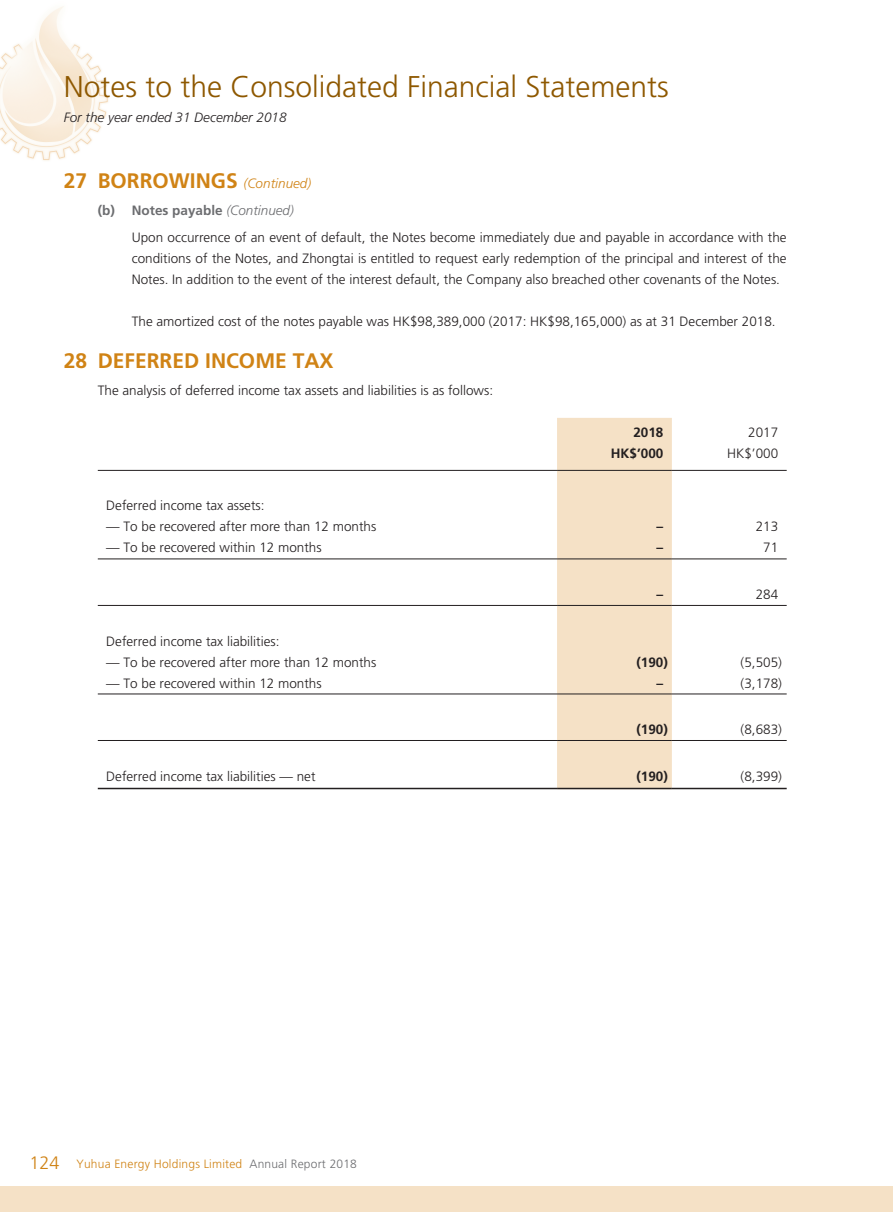
<style>
.page{position:relative;width:893px;height:1212px;background:#fff}
.page>*{position:absolute;margin:0;border:0;box-sizing:border-box;transform-origin:0 0}
.t1{font:300 30px "Frutiger LT Std";color:#8e5800}
._01_H1{font:700 21px "Frutiger LT Std";color:#d08315}
._00_txt{font:300 13.5px/21px "Frutiger LT Std";color:#231f20;text-align:justify}
._50_Table_txt{font:300 13.5px "Frutiger LT Std";color:#231f20}
._50_Table_txt-2{font:700 13.5px "Frutiger LT Std";color:#231f20}
.t2{font:italic 300 13.5px "Frutiger LT Std";color:#231f20}
._02_H2{font:700 13.5px "Frutiger LT Std";color:#6c6d70}
.t3{font:300 12px "Frutiger LT Std";letter-spacing:.015em;color:#d08315}
.s1{font-weight:300;font-style:italic;font-size:13.5px}
.s2{font-weight:300;font-style:italic}
.s3{font-size:18px}
.s4{color:#6c6d70}
</style>
<div class="page">
<img style="left:0;top:6px;width:109px;height:155px">
<div style="left:0;top:1186px;width:893px;height:26px;background:#f5e1c6"></div>
<div style="left:557px;top:418px;width:115px;height:370px;background:#f5e1c6"></div>
<hr style="left:98px;top:470px;width:459px;height:1px;background:#231f20">
<hr style="left:557px;top:470px;width:115px;height:1px;background:#231f20">
<hr style="left:672px;top:470px;width:115px;height:1px;background:#231f20">
<hr style="left:98px;top:558px;width:459px;height:1px;background:#231f20">
<hr style="left:557px;top:558px;width:115px;height:1px;background:#231f20">
<hr style="left:672px;top:558px;width:115px;height:1px;background:#231f20">
<hr style="left:98px;top:605px;width:459px;height:1px;background:#231f20">
<hr style="left:557px;top:605px;width:115px;height:1px;background:#231f20">
<hr style="left:672px;top:605px;width:115px;height:1px;background:#231f20">
<hr style="left:98px;top:693px;width:459px;height:1px;background:#231f20">
<hr style="left:557px;top:693px;width:115px;height:1px;background:#231f20">
<hr style="left:672px;top:693px;width:115px;height:1px;background:#231f20">
<hr style="left:98px;top:740px;width:459px;height:1px;background:#231f20">
<hr style="left:557px;top:740px;width:115px;height:1px;background:#231f20">
<hr style="left:672px;top:740px;width:115px;height:1px;background:#231f20">
<hr style="left:98px;top:788px;width:459px;height:1px;background:#231f20">
<hr style="left:557px;top:788px;width:115px;height:1px;background:#231f20">
<hr style="left:672px;top:788px;width:115px;height:1px;background:#231f20">
<h1 class="t1" style="left:64px;top:70px;width:607px">Notes to the Consolidated Financial Statements</h1>
<p class="t2" style="left:64px;top:109px;width:224px">For the year ended 31 December 2018</p>
<p class="_01_H1" style="left:64px;top:168px;width:249px">27 BORROWINGS <span class="s1">(Continued)</span></p>
<p class="_02_H2" style="left:98px;top:202px;width:198px">(b) Notes payable <span class="s2">(Continued)</span></p>
<p class="_00_txt" style="left:132px;top:227px;width:656px">Upon occurrence of an event of default, the Notes become immediately due and payable in accordance with the conditions of the Notes, and Zhongtai is entitled to request early redemption of the principal and interest of the Notes. In addition to the event of the interest default, the Company also breached other covenants of the Notes.</p>
<p class="_00_txt" style="left:132px;top:311px;width:645px">The amortized cost of the notes payable was HK$98,389,000 (2017: HK$98,165,000) as at 31 December 2018.</p>
<p class="_01_H1" style="left:64px;top:348px;width:271px">28 DEFERRED INCOME TAX</p>
<p class="_00_txt" style="left:98px;top:380px;width:397px">The analysis of deferred income tax assets and liabilities is as follows:</p>
<p class="_50_Table_txt-2" style="left:633px;top:424px;width:32px">2018</p>
<p class="_50_Table_txt" style="left:748px;top:424px;width:32px">2017</p>
<p class="_50_Table_txt-2" style="left:611px;top:445px;width:54px">HK$’000</p>
<p class="_50_Table_txt" style="left:727px;top:445px;width:53px">HK$’000</p>
<p class="_50_Table_txt" style="left:106px;top:498px;width:160px">Deferred income tax assets:</p>
<p class="_50_Table_txt" style="left:106px;top:519px;width:272px">— To be recovered after more than 12 months</p>
<p class="_50_Table_txt-2" style="left:657px;top:519px;width:8px">–</p>
<p class="_50_Table_txt" style="left:756px;top:519px;width:24px">213</p>
<p class="_50_Table_txt" style="left:106px;top:540px;width:217px">— To be recovered within 12 months</p>
<p class="_50_Table_txt-2" style="left:657px;top:540px;width:8px">–</p>
<p class="_50_Table_txt" style="left:763px;top:540px;width:17px">71</p>
<p class="_50_Table_txt-2" style="left:657px;top:586px;width:8px">–</p>
<p class="_50_Table_txt" style="left:756px;top:587px;width:24px">284</p>
<p class="_50_Table_txt" style="left:106px;top:633px;width:175px">Deferred income tax liabilities:</p>
<p class="_50_Table_txt" style="left:106px;top:654px;width:272px">— To be recovered after more than 12 months</p>
<p class="_50_Table_txt-2" style="left:636px;top:654px;width:33px">(190)</p>
<p class="_50_Table_txt" style="left:741px;top:654px;width:43px">(5,505)</p>
<p class="_50_Table_txt" style="left:106px;top:675px;width:217px">— To be recovered within 12 months</p>
<p class="_50_Table_txt-2" style="left:657px;top:675px;width:8px">–</p>
<p class="_50_Table_txt" style="left:741px;top:675px;width:43px">(3,178)</p>
<p class="_50_Table_txt-2" style="left:636px;top:721px;width:33px">(190)</p>
<p class="_50_Table_txt" style="left:741px;top:722px;width:43px">(8,683)</p>
<p class="_50_Table_txt" style="left:106px;top:768px;width:211px">Deferred income tax liabilities — net</p>
<p class="_50_Table_txt-2" style="left:636px;top:768px;width:33px">(190)</p>
<p class="_50_Table_txt" style="left:741px;top:768px;width:43px">(8,399)</p>
<p class="t3" style="left:29px;top:1157px;width:329px"><span class="s3">124</span> Yuhua Energy Holdings Limited <span class="s4">Annual Report 2018</span></p>
</div>
